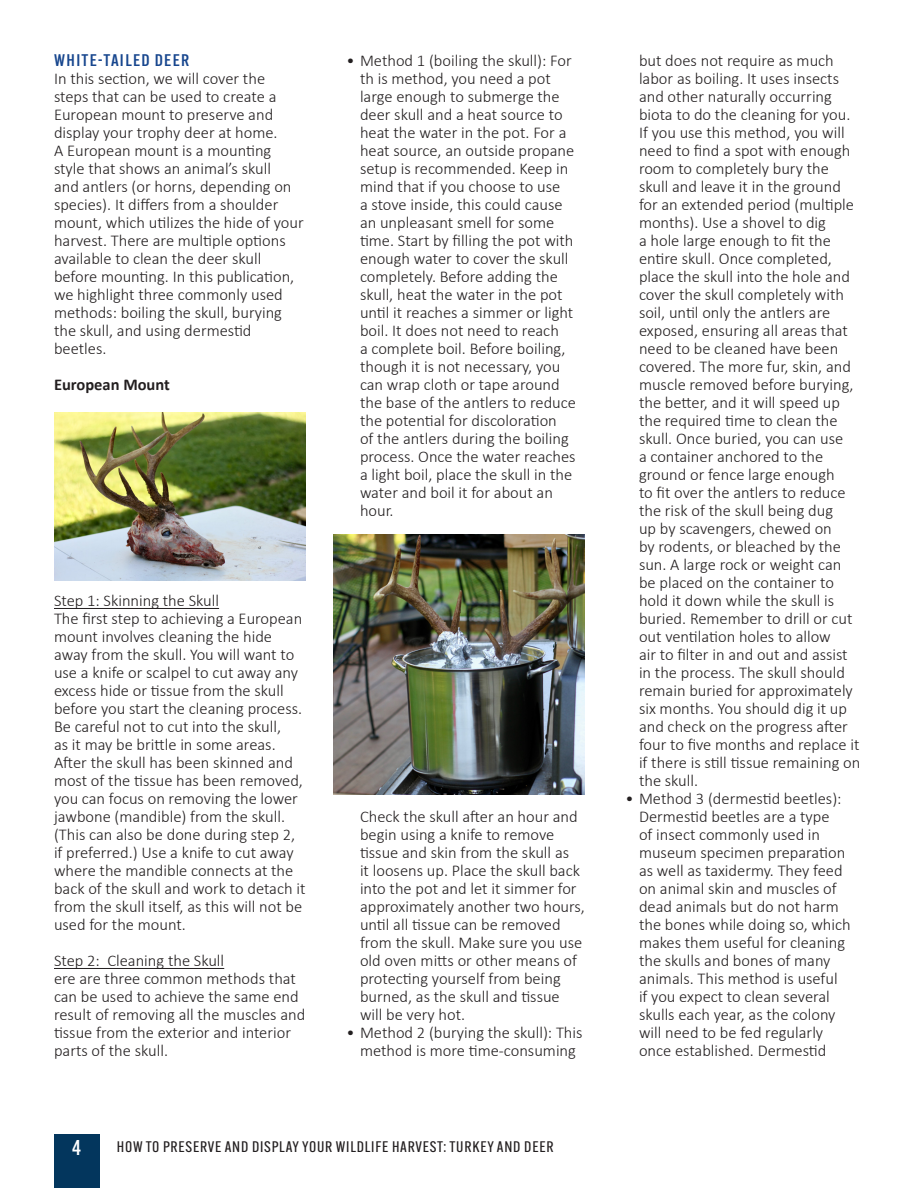
<style>
.page{position:relative;width:918px;height:1188px;background:#fff}
.page>*{position:absolute;margin:0;border:0;box-sizing:border-box;transform-origin:0 0}
.t1{font:500 21px "Alternate Gothic ATF";color:#fff}
.t2{font:300 16.5px/18px "Calibri";color:#231f20}
.t3{font:500 16.5px "Alternate Gothic ATF";letter-spacing:.07em;color:#17468e;scale:1.1 1}
.t4{font:700 16.5px "Calibri";color:#231f20}
.t5{font:15px "Alternate Gothic ATF";letter-spacing:.045em;color:#231f20;scale:1.1 1}
</style>
<div class="page">
<div style="left:54px;top:1134px;width:45px;height:54px;background:#03365d"></div>
<hr style="left:54px;top:608px;width:165px;height:1px;background:#231f20">
<hr style="left:54px;top:968px;width:170px;height:1px;background:#231f20">
<img style="left:54px;top:413px;width:252px;height:168px">
<img style="left:333px;top:535px;width:252px;height:259px">
<p class="t3" style="left:54px;top:50px;width:124px">WHITE-TAILED DEER</p>
<p class="t2" style="left:54px;top:70px;width:251px">In this section, we will cover the<br>steps that can be used to create a<br>European mount to preserve and display your trophy deer at home.<br>A European mount is a mounting style that shows an animal’s skull<br>and antlers (or horns, depending on species). It differs from a shoulder mount, which utilizes the hide of your harvest. There are multiple options available to clean the deer skull before mounting. In this publication, we highlight three commonly used methods: boiling the skull, burying the skull, and using dermestid beetles.</p>
<p class="t4" style="left:54px;top:373px;width:117px">European Mount</p>
<p class="t2" style="left:54px;top:592px;width:167px">Step 1: Skinning the Skull</p>
<p class="t2" style="left:54px;top:610px;width:253px">The first step to achieving a European mount involves cleaning the hide away from the skull. You will want to use a knife or scalpel to cut away any excess hide or tissue from the skull before you start the cleaning process.<br>Be careful not to cut into the skull,<br>as it may be brittle in some areas.<br>After the skull has been skinned and most of the tissue has been removed, you can focus on removing the lower jawbone (mandible) from the skull. (This can also be done during step 2, if preferred.) Use a knife to cut away where the mandible connects at the back of the skull and work to detach it from the skull itself, as this will not be used for the mount.</p>
<p class="t2" style="left:54px;top:952px;width:172px">Step 2: Cleaning the Skull</p>
<p class="t2" style="left:54px;top:970px;width:253px">ere are three common methods that can be used to achieve the same end result of removing all the muscles and tissue from the exterior and interior parts of the skull.</p>
<p class="t2" style="left:360px;top:52px;width:218px;text-indent:-14px">• Method 1 (boiling the skull): For th is method, you need a pot large enough to submerge the deer skull and a heat source to heat the water in the pot. For a heat source, an outside propane setup is recommended. Keep in mind that if you choose to use<br>a stove inside, this could cause an unpleasant smell for some time. Start by filling the pot with enough water to cover the skull completely. Before adding the skull, heat the water in the pot until it reaches a simmer or light boil. It does not need to reach<br>a complete boil. Before boiling, though it is not necessary, you can wrap cloth or tape around the base of the antlers to reduce the potential for discoloration<br>of the antlers during the boiling process. Once the water reaches a light boil, place the skull in the water and boil it for about an hour.</p>
<p class="t2" style="left:360px;top:808px;width:227px">Check the skull after an hour and begin using a knife to remove tissue and skin from the skull as<br>it loosens up. Place the skull back into the pot and let it simmer for approximately another two hours, until all tissue can be removed from the skull. Make sure you use old oven mitts or other means of protecting yourself from being burned, as the skull and tissue will be very hot.</p>
<p class="t2" style="left:346px;top:1024px;width:238px;text-align:center">• Method 2 (burying the skull): This method is more time-consuming</p>
<p class="t1" style="left:72px;top:1134px;width:10px">4</p>
<p class="t5" style="left:117px;top:1138px;width:399px">HOW TO PRESERVE AND DISPLAY YOUR WILDLIFE HARVEST: TURKEY AND DEER</p>
<p class="t2" style="left:639px;top:52px;width:223px">but does not require as much labor as boiling. It uses insects and other naturally occurring biota to do the cleaning for you.<br>If you use this method, you will need to find a spot with enough room to completely bury the skull and leave it in the ground for an extended period (multiple months). Use a shovel to dig<br>a hole large enough to fit the entire skull. Once completed, place the skull into the hole and cover the skull completely with soil, until only the antlers are exposed, ensuring all areas that need to be cleaned have been covered. The more fur, skin, and muscle removed before burying, the better, and it will speed up the required time to clean the skull. Once buried, you can use<br>a container anchored to the ground or fence large enough<br>to fit over the antlers to reduce the risk of the skull being dug<br>up by scavengers, chewed on<br>by rodents, or bleached by the sun. A large rock or weight can be placed on the container to hold it down while the skull is buried. Remember to drill or cut out ventilation holes to allow<br>air to filter in and out and assist in the process. The skull should remain buried for approximately six months. You should dig it up and check on the progress after four to five months and replace it if there is still tissue remaining on the skull.</p>
<p class="t2" style="left:639px;top:790px;width:213px;text-indent:-14px">• Method 3 (dermestid beetles):<br>Dermestid beetles are a type<br>of insect commonly used in museum specimen preparation as well as taxidermy. They feed on animal skin and muscles of dead animals but do not harm the bones while doing so, which makes them useful for cleaning the skulls and bones of many animals. This method is useful<br>if you expect to clean several skulls each year, as the colony will need to be fed regularly once established. Dermestid</p>
</div>
